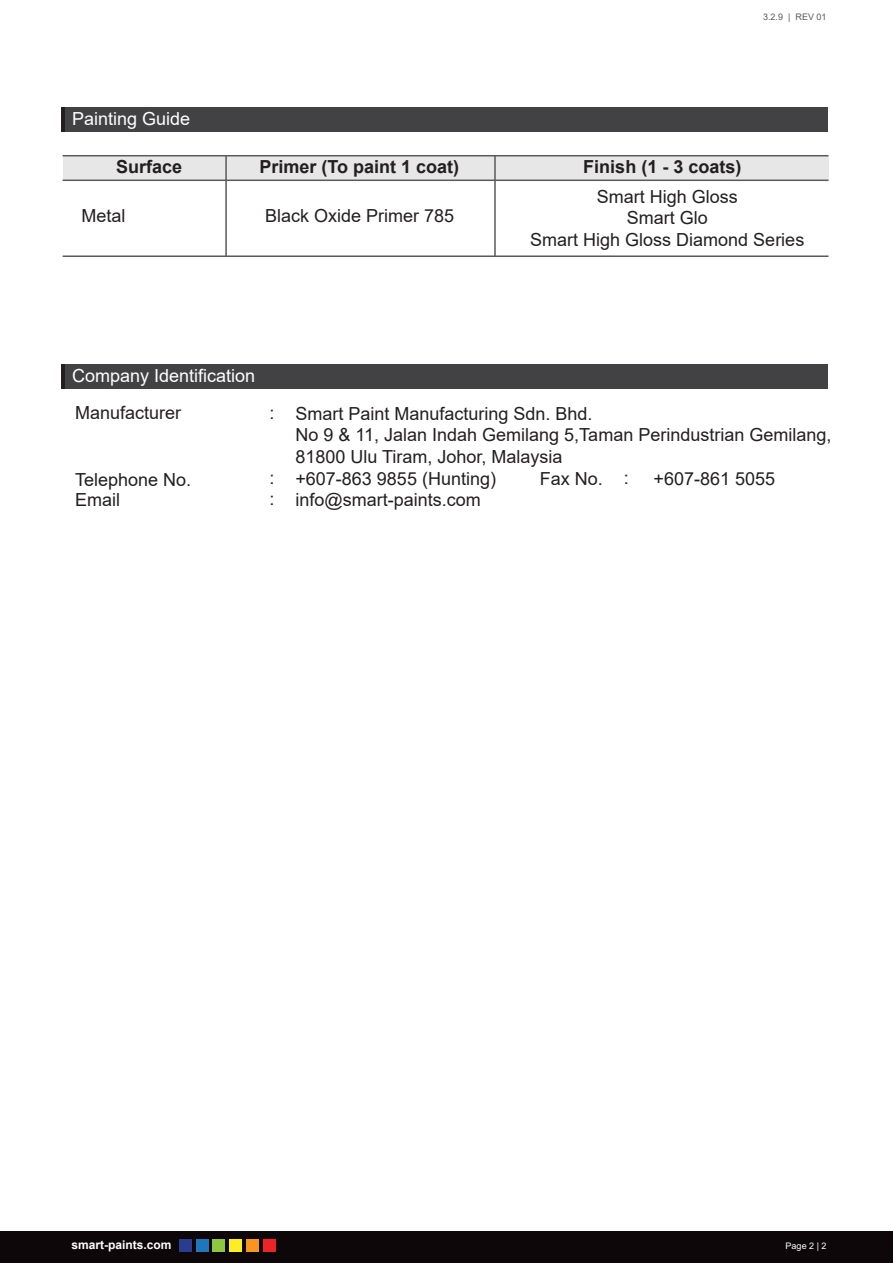
<style>
.page{position:relative;width:893px;height:1263px;background:#fff}
.page>*{position:absolute;margin:0;border:0;box-sizing:border-box;transform-origin:0 0}
.t1{font:18px/21.6px "Arial";color:#231f20;text-align:center}
.t2{font:700 18px "Arial";color:#231f20}
.t3{font:18px "Arial";color:#fff}
.t4{font:700 12px "Arial";color:#fff}
.t5{font:9px "Arial";color:#595a5c}
.t6{font:9px "Arial";color:#fff}
</style>
<div class="page">
<div style="left:61px;top:108px;width:766px;height:24px;background:#424143"></div>
<hr style="left:61px;top:108px;width:4px;height:24px;background:#231f20">
<div style="left:61px;top:365px;width:766px;height:24px;background:#424143"></div>
<hr style="left:61px;top:365px;width:4px;height:24px;background:#231f20">
<div style="left:0;top:1231px;width:893px;height:32px;background:#0d0709"></div>
<div style="left:179px;top:1239px;width:13px;height:13px;background:#2a3c8f"></div>
<div style="left:196px;top:1239px;width:13px;height:13px;background:#2076bc"></div>
<div style="left:213px;top:1239px;width:12px;height:13px;background:#8ec641"></div>
<div style="left:229px;top:1239px;width:13px;height:13px;background:#fcee23"></div>
<div style="left:246px;top:1239px;width:13px;height:13px;background:#f89521"></div>
<div style="left:263px;top:1239px;width:13px;height:13px;background:#ec2427"></div>
<div style="left:63px;top:156px;width:765px;height:24px;background:#e7e7e7"></div>
<hr style="left:63px;top:155px;width:765px;height:1px;background:#595a5c">
<hr style="left:225px;top:156px;width:2px;height:101px;background:#595a5c">
<hr style="left:494px;top:156px;width:2px;height:101px;background:#595a5c">
<hr style="left:63px;top:180px;width:765px;height:1px;background:#595a5c">
<hr style="left:63px;top:255px;width:765px;height:2px;background:#595a5c">
<p class="t3" style="left:72px;top:106px;width:120px">Painting Guide</p>
<p class="t2" style="left:116px;top:154px;width:68px">Surface</p>
<p class="t1" style="left:82px;top:205px;width:46px">Metal</p>
<p class="t5" style="left:763px;top:11px;width:65px">3.2.9 | REV 01</p>
<p class="t2" style="left:259px;top:154px;width:201px">Primer (To paint 1 coat)</p>
<p class="t2" style="left:583px;top:154px;width:160px">Finish (1 - 3 coats)</p>
<p class="t1" style="left:265px;top:205px;width:191px">Black Oxide Primer 785</p>
<p class="t1" style="left:530px;top:185px;width:276px">Smart High Gloss<br>Smart Glo<br>Smart High Gloss Diamond Series</p>
<p class="t3" style="left:72px;top:363px;width:185px">Company Identification</p>
<p class="t1" style="left:75px;top:402px;width:108px">Manufacturer</p>
<p class="t1" style="left:295px;top:402px;width:537px;text-align:left;text-indent:-26px">: Smart Paint Manufacturing Sdn. Bhd.<br>No 9 &amp; 11, Jalan Indah Gemilang 5,Taman Perindustrian Gemilang,<br>81800 Ulu Tiram, Johor, Malaysia</p>
<p class="t1" style="left:75px;top:468px;width:118px">Telephone No.</p>
<p class="t1" style="left:269px;top:468px;width:228px">: +607-863 9855 (Hunting)</p>
<p class="t1" style="left:540px;top:468px;width:90px">Fax No. :</p>
<p class="t1" style="left:653px;top:468px;width:123px">+607-861 5055</p>
<p class="t1" style="left:75px;top:489px;width:46px">Email</p>
<p class="t1" style="left:269px;top:489px;width:213px">: info@smart-paints.com</p>
<p class="t4" style="left:71px;top:1236px;width:102px">smart-paints.com</p>
<p class="t6" style="left:786px;top:1239px;width:42px">Page 2 | 2</p>
</div>
